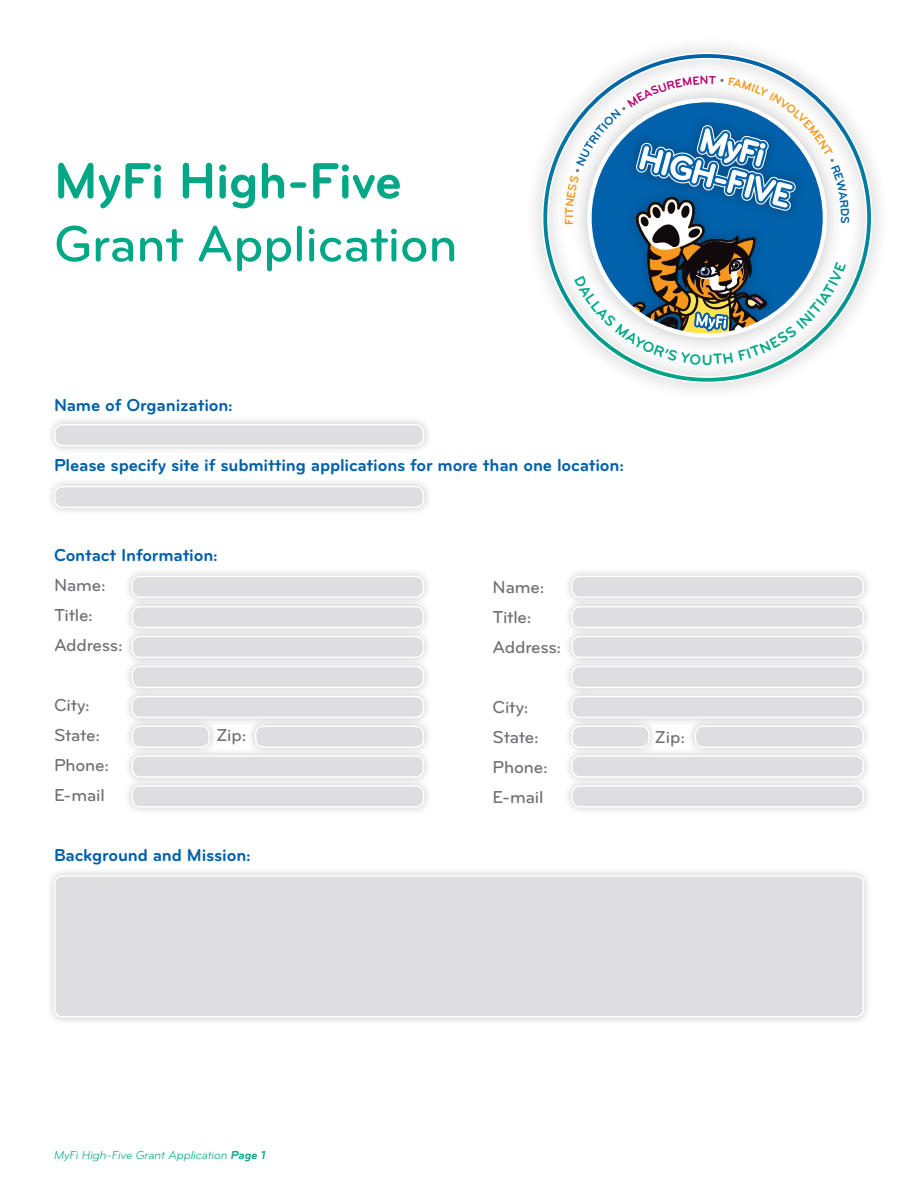
<style>
.page{position:relative;width:918px;height:1188px;background:#fff}
.page>*{position:absolute;margin:0;border:0;box-sizing:border-box;transform-origin:0 0}
.t1{font:500 52.5px "Bryant Pro";letter-spacing:-.01em;color:#00a786}
.t2{font:700 52.5px "Bryant Pro";letter-spacing:-.01em;color:#00a786}
.t3{font:700 18px "Bryant Pro";letter-spacing:-.01em;color:#0161aa}
.t4{font:500 18px "Bryant Pro";letter-spacing:-.01em;color:#717074}
.t5{font:700 15.15px "Bryant Pro";color:#00a786}
.t6{font:italic 12px "Bryant Pro";letter-spacing:-.01em;color:#00a786}
.s1{font-weight:700}
</style>
<div class="page">
<div style="left:46px;top:416px;width:386px;height:39px;background:#231f20;opacity:.25"></div>
<div style="left:55px;top:425px;width:368px;height:21px;background:#dedee1;border-radius:8px"></div>
<div style="left:54px;top:424px;width:370px;height:22px;border:2px solid #fff;border-radius:8px"></div>
<div style="left:46px;top:478px;width:386px;height:38px;background:#f3f3f3"></div>
<div style="left:55px;top:487px;width:368px;height:21px;background:#dedee1;border-radius:8px"></div>
<div style="left:54px;top:486px;width:370px;height:22px;border:2px solid #fff;border-radius:8px"></div>
<div style="left:46px;top:867px;width:826px;height:159px;background:#231f20;opacity:.25"></div>
<div style="left:55px;top:876px;width:808px;height:141px;background:#dedee1;border-radius:8px"></div>
<div style="left:54px;top:875px;width:810px;height:143px;border:2px solid #fff;border-radius:8px"></div>
<div style="left:123px;top:687px;width:309px;height:39px;background:#231f20;opacity:.25"></div>
<div style="left:132px;top:696px;width:291px;height:21px;background:#dedee1;border-radius:8px"></div>
<div style="left:131px;top:696px;width:293px;height:22px;border:2px solid #fff;border-radius:8px"></div>
<div style="left:123px;top:747px;width:309px;height:39px;background:#231f20;opacity:.25"></div>
<div style="left:132px;top:756px;width:291px;height:21px;background:#dedee1;border-radius:8px"></div>
<div style="left:131px;top:755px;width:293px;height:23px;border:2px solid #fff;border-radius:8px"></div>
<div style="left:123px;top:777px;width:309px;height:39px;background:#231f20;opacity:.25"></div>
<div style="left:132px;top:786px;width:291px;height:21px;background:#dedee1;border-radius:8px"></div>
<div style="left:131px;top:785px;width:293px;height:23px;border:2px solid #fff;border-radius:8px"></div>
<div style="left:123px;top:657px;width:309px;height:39px;background:#231f20;opacity:.25"></div>
<div style="left:132px;top:666px;width:291px;height:21px;background:#dedee1;border-radius:8px"></div>
<div style="left:131px;top:666px;width:293px;height:22px;border:2px solid #fff;border-radius:8px"></div>
<div style="left:123px;top:627px;width:309px;height:39px;background:#231f20;opacity:.25"></div>
<div style="left:132px;top:636px;width:291px;height:21px;background:#dedee1;border-radius:8px"></div>
<div style="left:131px;top:636px;width:293px;height:22px;border:2px solid #fff;border-radius:8px"></div>
<div style="left:123px;top:598px;width:309px;height:39px;background:#231f20;opacity:.25"></div>
<div style="left:132px;top:607px;width:291px;height:21px;background:#dedee1;border-radius:8px"></div>
<div style="left:131px;top:606px;width:293px;height:22px;border:2px solid #fff;border-radius:8px"></div>
<div style="left:123px;top:567px;width:309px;height:39px;background:#231f20;opacity:.25"></div>
<div style="left:132px;top:576px;width:291px;height:21px;background:#dedee1;border-radius:8px"></div>
<div style="left:131px;top:576px;width:293px;height:22px;border:2px solid #fff;border-radius:8px"></div>
<div style="left:123px;top:717px;width:95px;height:39px;background:#231f20;opacity:.25"></div>
<div style="left:132px;top:726px;width:77px;height:21px;background:#dedee1;border-radius:8px"></div>
<div style="left:131px;top:726px;width:79px;height:22px;border:2px solid #fff;border-radius:8px"></div>
<div style="left:247px;top:717px;width:185px;height:39px;background:#231f20;opacity:.25"></div>
<div style="left:256px;top:726px;width:167px;height:21px;background:#dedee1;border-radius:8px"></div>
<div style="left:255px;top:726px;width:169px;height:22px;border:2px solid #fff;border-radius:8px"></div>
<div style="left:563px;top:687px;width:309px;height:39px;background:#231f20;opacity:.25"></div>
<div style="left:572px;top:696px;width:291px;height:21px;background:#dedee1;border-radius:8px"></div>
<div style="left:571px;top:696px;width:293px;height:22px;border:2px solid #fff;border-radius:8px"></div>
<div style="left:563px;top:747px;width:309px;height:39px;background:#231f20;opacity:.25"></div>
<div style="left:572px;top:756px;width:291px;height:21px;background:#dedee1;border-radius:8px"></div>
<div style="left:571px;top:755px;width:293px;height:23px;border:2px solid #fff;border-radius:8px"></div>
<div style="left:563px;top:777px;width:309px;height:39px;background:#231f20;opacity:.25"></div>
<div style="left:572px;top:786px;width:291px;height:21px;background:#dedee1;border-radius:8px"></div>
<div style="left:571px;top:785px;width:293px;height:23px;border:2px solid #fff;border-radius:8px"></div>
<div style="left:563px;top:657px;width:309px;height:39px;background:#231f20;opacity:.25"></div>
<div style="left:572px;top:666px;width:291px;height:21px;background:#dedee1;border-radius:8px"></div>
<div style="left:571px;top:666px;width:293px;height:22px;border:2px solid #fff;border-radius:8px"></div>
<div style="left:563px;top:627px;width:309px;height:39px;background:#231f20;opacity:.25"></div>
<div style="left:572px;top:636px;width:291px;height:21px;background:#dedee1;border-radius:8px"></div>
<div style="left:571px;top:636px;width:293px;height:22px;border:2px solid #fff;border-radius:8px"></div>
<div style="left:563px;top:598px;width:309px;height:39px;background:#231f20;opacity:.25"></div>
<div style="left:572px;top:607px;width:291px;height:21px;background:#dedee1;border-radius:8px"></div>
<div style="left:571px;top:606px;width:293px;height:22px;border:2px solid #fff;border-radius:8px"></div>
<div style="left:563px;top:567px;width:309px;height:39px;background:#231f20;opacity:.25"></div>
<div style="left:572px;top:576px;width:291px;height:21px;background:#dedee1;border-radius:8px"></div>
<div style="left:571px;top:576px;width:293px;height:22px;border:2px solid #fff;border-radius:8px"></div>
<div style="left:563px;top:717px;width:95px;height:39px;background:#231f20;opacity:.25"></div>
<div style="left:572px;top:726px;width:77px;height:21px;background:#dedee1;border-radius:8px"></div>
<div style="left:571px;top:726px;width:79px;height:22px;border:2px solid #fff;border-radius:8px"></div>
<div style="left:686px;top:717px;width:186px;height:39px;background:#231f20;opacity:.25"></div>
<div style="left:695px;top:726px;width:168px;height:21px;background:#dedee1;border-radius:8px"></div>
<div style="left:695px;top:726px;width:169px;height:22px;border:2px solid #fff;border-radius:8px"></div>
<svg style="left:542px;top:53px;width:331px;height:330px"></svg>
<img style="left:563px;top:74px;width:289px;height:288px">
<svg style="left:565px;top:76px;width:284px;height:289px"></svg>
<p class="t2" style="left:54px;top:153px;width:350px">MyFi High-Five</p>
<p class="t1" style="left:54px;top:216px;width:405px">Grant Application</p>
<p class="t3" style="left:54px;top:396px;width:180px">Name of Organization:</p>
<p class="t3" style="left:54px;top:456px;width:572px">Please specify site if submitting applications for more than one location:</p>
<p class="t5" style="left:702px;top:351px;width:12px">U</p>
<p class="t3" style="left:54px;top:546px;width:165px">Contact Information:</p>
<p class="t4" style="left:54px;top:576px;width:53px">Name:</p>
<p class="t4" style="left:54px;top:606px;width:40px">Title:</p>
<p class="t4" style="left:54px;top:636px;width:70px">Address:</p>
<p class="t4" style="left:54px;top:696px;width:37px">City:</p>
<p class="t4" style="left:54px;top:726px;width:48px">State:</p>
<p class="t4" style="left:216px;top:726px;width:32px">Zip:</p>
<p class="t4" style="left:54px;top:756px;width:57px">Phone:</p>
<p class="t4" style="left:54px;top:786px;width:52px">E-mail</p>
<p class="t3" style="left:54px;top:846px;width:198px">Background and Mission:</p>
<p class="t4" style="left:493px;top:577px;width:53px">Name:</p>
<p class="t4" style="left:493px;top:607px;width:40px">Title:</p>
<p class="t4" style="left:493px;top:637px;width:70px">Address:</p>
<p class="t4" style="left:493px;top:697px;width:37px">City:</p>
<p class="t4" style="left:493px;top:727px;width:48px">State:</p>
<p class="t4" style="left:655px;top:727px;width:32px">Zip:</p>
<p class="t4" style="left:493px;top:757px;width:57px">Phone:</p>
<p class="t4" style="left:493px;top:787px;width:52px">E-mail</p>
<p class="t6" style="left:54px;top:1148px;width:213px">MyFi High-Five Grant Application <span class="s1">Page 1</span></p>
</div>
